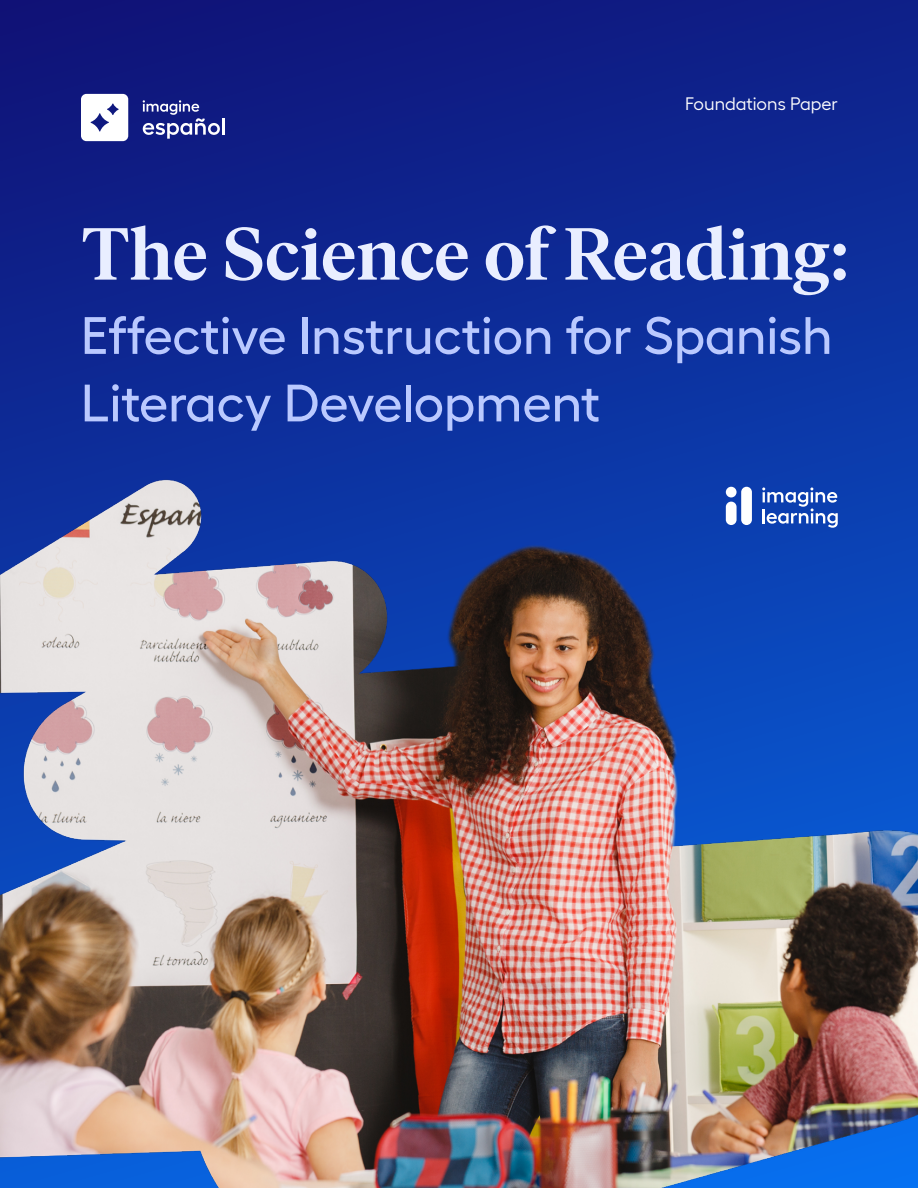
<style>
.page{position:relative;width:918px;height:1188px;background:#fff}
.page>*{position:absolute;margin:0;border:0;box-sizing:border-box;transform-origin:0 0}
.t1{font:600 73.5px "Ivar Headline";letter-spacing:-.005em;color:#e9eeff}
.t2{font:500 52.5px/67.5px "Hellix";color:#bac9ff}
.t3{font:18px "Hellix";color:#fff}
</style>
<div class="page">
<svg style="left:0;top:0;width:918px;height:460px;background:#0d2590"></svg>
<img style="left:0;top:460px;width:918px;height:728px">
<svg style="left:762px;top:487px;width:76px;height:41px"></svg>
<div style="left:741px;top:487px;width:11px;height:38px;background:#fff;border-radius:5px"></div>
<div style="left:726px;top:502px;width:11px;height:23px;background:#fff;border-radius:5px"></div>
<div style="left:726px;top:487px;width:11px;height:10px;background:#fff;border-radius:50%"></div>
<svg style="left:81px;top:94px;width:47px;height:47px"></svg>
<svg style="left:143px;top:100px;width:77px;height:39px;background:#48519f"></svg>
<hr style="left:222px;top:118px;width:3px;height:17px;background:#fff">
<p class="t3" style="left:685px;top:90px;width:154px">Foundations Paper</p>
<h1 class="t1" style="left:81px;top:212px;width:770px">The Science of Reading:</h1>
<p class="t2" style="left:81px;top:296px;width:753px">Effective Instruction for Spanish<br>Literacy Development</p>
</div>
